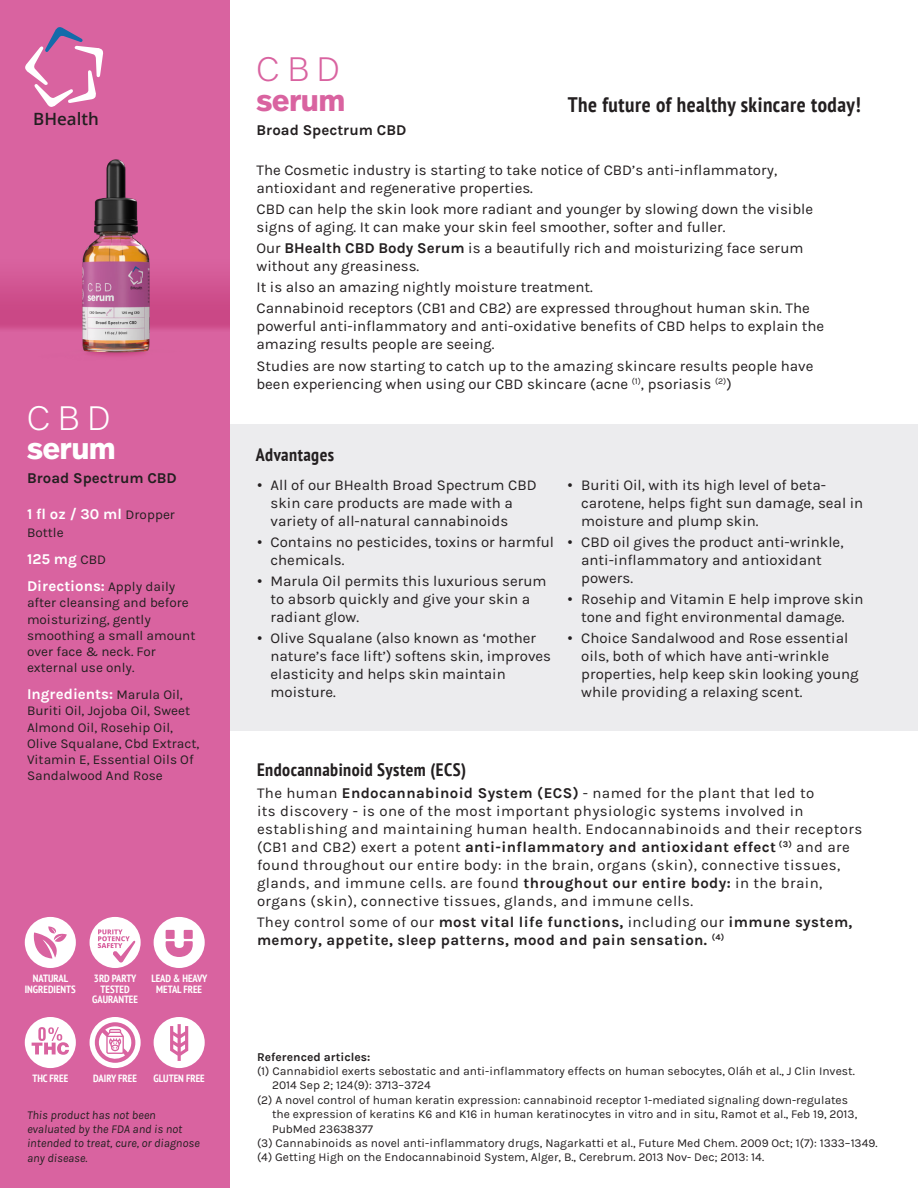
<style>
.page{position:relative;width:918px;height:1188px;background:#fff}
.page>*{position:absolute;margin:0;border:0;box-sizing:border-box;transform-origin:0 0}
.t1{font:300 33.9px "Real Head Pro";color:#d963a0}
.t2{font:300 33.9px "Real Head Pro";color:#fff}
.t3{font:700 29.55px "Real Head Pro";color:#d963a0}
.t4{font:700 29.55px "Real Head Pro";color:#fff}
.t5{font:700 condensed 21px "PT Sans";letter-spacing:.025em;color:#231f20}
.t6{font:700 condensed 18px "PT Sans";letter-spacing:.025em;color:#231f20}
.t7{font:600 16.95px "Open Sans";color:#231f20}
.t8{font:15px/18px "Karla";color:#231f20}
.t9{font:15px/18px "Karla";letter-spacing:.025em;color:#231f20}
.t10{font:700 15px/18px "Karla";letter-spacing:.025em;color:#231f20}
.t11{font:700 15px "Karla";color:#fff}
.t12{font:700 15px "Karla";color:#231f20}
.t13{font:13.5px/16.2px "Karla";color:#231f20}
.t14{font:12px/14.4px "Karla";color:#231f20}
.t15{font:italic 12px/14.4px "Karla";color:#231f20}
.t16{font:700 12px "Karla";color:#231f20}
.t17{font:700 condensed 10.5px/10.5px "PT Sans";color:#fff;text-align:center}
.s1{font-weight:400;font-size:13.5px;color:#231f20}
.s2{font-weight:700}
.s3{font-family:"Times New Roman"}
.s4{font-weight:400}
</style>
<div class="page">
<div style="left:13px;top:424px;width:905px;height:307px;background:#ececee"></div>
<div style="left:0;top:0;width:230px;height:1188px;background:#d963a0"></div>
<svg style="left:25px;top:917px;width:51px;height:51px"></svg>
<svg style="left:154px;top:917px;width:51px;height:51px"></svg>
<svg style="left:90px;top:1017px;width:51px;height:51px"></svg>
<svg style="left:154px;top:1017px;width:51px;height:51px"></svg>
<svg style="left:25px;top:1017px;width:51px;height:51px"></svg>
<svg style="left:90px;top:917px;width:51px;height:51px"></svg>
<svg style="left:25px;top:27px;width:79px;height:80px"></svg>
<img style="left:26px;top:159px;width:180px;height:199px">
<p class="t7" style="left:33px;top:107px;width:67px">BHealth</p>
<p class="t2" style="left:27px;top:394px;width:85px">CBD</p>
<p class="t4" style="left:27px;top:428px;width:90px">serum</p>
<p class="t12" style="left:27px;top:470px;width:151px">Broad Spectrum CBD</p>
<p class="t11" style="left:27px;top:506px;width:150px">1 fl oz / 30 ml <span class="s1">Dropper</span></p>
<p class="t13" style="left:27px;top:525px;width:38px">Bottle</p>
<p class="t11" style="left:27px;top:551px;width:81px">125 mg <span class="s1">CBD</span></p>
<p class="t11" style="left:27px;top:578px;width:150px">Directions: <span class="s1">Apply daily</span></p>
<p class="t13" style="left:27px;top:595px;width:170px">after cleansing and before moisturizing, gently smoothing a small amount over face &amp; neck. For external use only.</p>
<p class="t11" style="left:27px;top:686px;width:157px">Ingredients: <span class="s1">Marula Oil,</span></p>
<p class="t13" style="left:27px;top:703px;width:174px">Buriti Oil, Jojoba Oil, Sweet<br>Almond Oil, Rosehip Oil,<br>Olive Squalane, Cbd Extract,<br>Vitamin E, Essential Oils Of<br>Sandalwood And Rose</p>
<p class="t17" style="left:25px;top:973px;width:53px">NATURAL<br>INGREDIENTS</p>
<p class="t17" style="left:94px;top:973px;width:44px">3RD PARTY</p>
<p class="t17" style="left:101px;top:984px;width:31px">TESTED</p>
<p class="t17" style="left:92px;top:994px;width:47px">GAURANTEE</p>
<p class="t17" style="left:151px;top:973px;width:57px">LEAD &amp; HEAVY</p>
<p class="t17" style="left:156px;top:984px;width:47px">METAL FREE</p>
<p class="t17" style="left:32px;top:1073px;width:37px">THC FREE</p>
<p class="t17" style="left:93px;top:1073px;width:45px">DAIRY FREE</p>
<p class="t17" style="left:154px;top:1073px;width:53px">GLUTEN FREE</p>
<p class="t15" style="left:27px;top:1108px;width:174px">This product has not been evaluated by the FDA and is not intended to treat, cure, or diagnose any disease.</p>
<p class="t1" style="left:256px;top:45px;width:85px">CBD</p>
<p class="t3" style="left:256px;top:79px;width:90px">serum</p>
<p class="t12" style="left:256px;top:121px;width:151px">Broad Spectrum CBD</p>
<p class="t5" style="left:568px;top:90px;width:295px">The future of healthy skincare today!</p>
<p class="t8" style="left:256px;top:161px;width:522px">The Cosmetic industry is starting to take notice of CBD’s anti-inflammatory, antioxidant and regenerative properties.</p>
<p class="t8" style="left:256px;top:200px;width:558px">CBD can help the skin look more radiant and younger by slowing down the visible signs of aging. It can make your skin feel smoother, softer and fuller.</p>
<p class="t8" style="left:256px;top:239px;width:548px">Our <span class="s2">BHealth CBD Body Serum</span> is a beautifully rich and moisturizing face serum without any greasiness.</p>
<p class="t8" style="left:256px;top:278px;width:338px">It is also an amazing nightly moisture treatment.</p>
<p class="t8" style="left:256px;top:300px;width:569px">Cannabinoid receptors (CB1 and CB2) are expressed throughout human skin. The powerful anti-inflammatory and anti-oxidative benefits of CBD helps to explain the amazing results people are seeing.</p>
<p class="t8" style="left:256px;top:357px;width:559px">Studies are now starting to catch up to the amazing skincare results people have been experiencing when using our CBD skincare (acne <sup>(1)</sup>, psoriasis <sup>(2)</sup>)</p>
<p class="t6" style="left:256px;top:443px;width:80px">Advantages</p>
<p class="t8" style="left:271px;top:476px;width:268px;text-indent:-14px"><span class="s3">•</span> All of our BHealth Broad Spectrum CBD skin care products are made with a variety of all-natural cannabinoids</p>
<p class="t8" style="left:271px;top:533px;width:285px;text-indent:-14px"><span class="s3">•</span> Contains no pesticides, toxins or harmful chemicals.</p>
<p class="t8" style="left:271px;top:572px;width:278px;text-indent:-14px"><span class="s3">•</span> Marula Oil permits this luxurious serum to absorb quickly and give your skin a radiant glow.</p>
<p class="t8" style="left:271px;top:630px;width:282px;text-indent:-14px"><span class="s3">•</span> Olive Squalane (also known as ‘mother nature’s face lift’) softens skin, improves elasticity and helps skin maintain moisture.</p>
<p class="t8" style="left:581px;top:476px;width:284px;text-indent:-14px"><span class="s3">•</span> Buriti Oil, with its high level of beta&shy;carotene, helps fight sun damage, seal in moisture and plump skin.</p>
<p class="t8" style="left:581px;top:533px;width:264px;text-indent:-14px"><span class="s3">•</span> CBD oil gives the product anti-wrinkle, anti-inflammatory and antioxidant powers.</p>
<p class="t8" style="left:568px;top:590px;width:298px;text-align:center"><span class="s3">•</span> Rosehip and Vitamin E help improve skin tone and fight environmental damage.</p>
<p class="t8" style="left:581px;top:630px;width:279px;text-indent:-14px"><span class="s3">•</span> Choice Sandalwood and Rose essential oils, both of which have anti-wrinkle properties, help keep skin looking young while providing a relaxing scent.</p>
<p class="t6" style="left:257px;top:758px;width:211px">Endocannabinoid System (ECS)</p>
<p class="t9" style="left:257px;top:784px;width:607px">The human <span class="s2">Endocannabinoid System (ECS)</span> - named for the plant that led to<br>its discovery - is one of the most important physiologic systems involved in establishing and maintaining human health. Endocannabinoids and their receptors (CB1 and CB2) exert a potent <span class="s2">anti-inflammatory and antioxidant effect</span> <sup>(3)</sup> and are found throughout our entire body: in the brain, organs (skin), connective tissues, glands, and immune cells. are found <span class="s2">throughout our entire body:</span> in the brain, organs (skin), connective tissues, glands, and immune cells.</p>
<p class="t10" style="left:257px;top:913px;width:597px"><span class="s4">They control some of our</span> most vital life functions, <span class="s4">including our</span> immune system, memory, appetite, sleep patterns, mood and pain sensation. <sup>(4)</sup></p>
<p class="t16" style="left:257px;top:1050px;width:115px">Referenced articles:</p>
<p class="t14" style="left:272px;top:1064px;width:584px;text-indent:-15px">(1) Cannabidiol exerts sebostatic and anti-inflammatory effects on human sebocytes, Oláh et al., J Clin Invest.<br>2014 Sep 2; 124(9): 3713–3724</p>
<p class="t14" style="left:272px;top:1093px;width:587px;text-indent:-15px">(2) A novel control of human keratin expression: cannabinoid receptor 1-mediated signaling down-regulates the expression of keratins K6 and K16 in human keratinocytes in vitro and in situ, Ramot et al., Feb 19, 2013,<br>PubMed 23638377</p>
<p class="t14" style="left:257px;top:1136px;width:622px">(3) Cannabinoids as novel anti-inflammatory drugs, Nagarkatti et al., Future Med Chem. 2009 Oct; 1(7): 1333–1349.</p>
<p class="t14" style="left:257px;top:1150px;width:509px">(4) Getting High on the Endocannabinoid System, Alger, B., Cerebrum. 2013 Nov- Dec; 2013: 14.</p>
</div>
